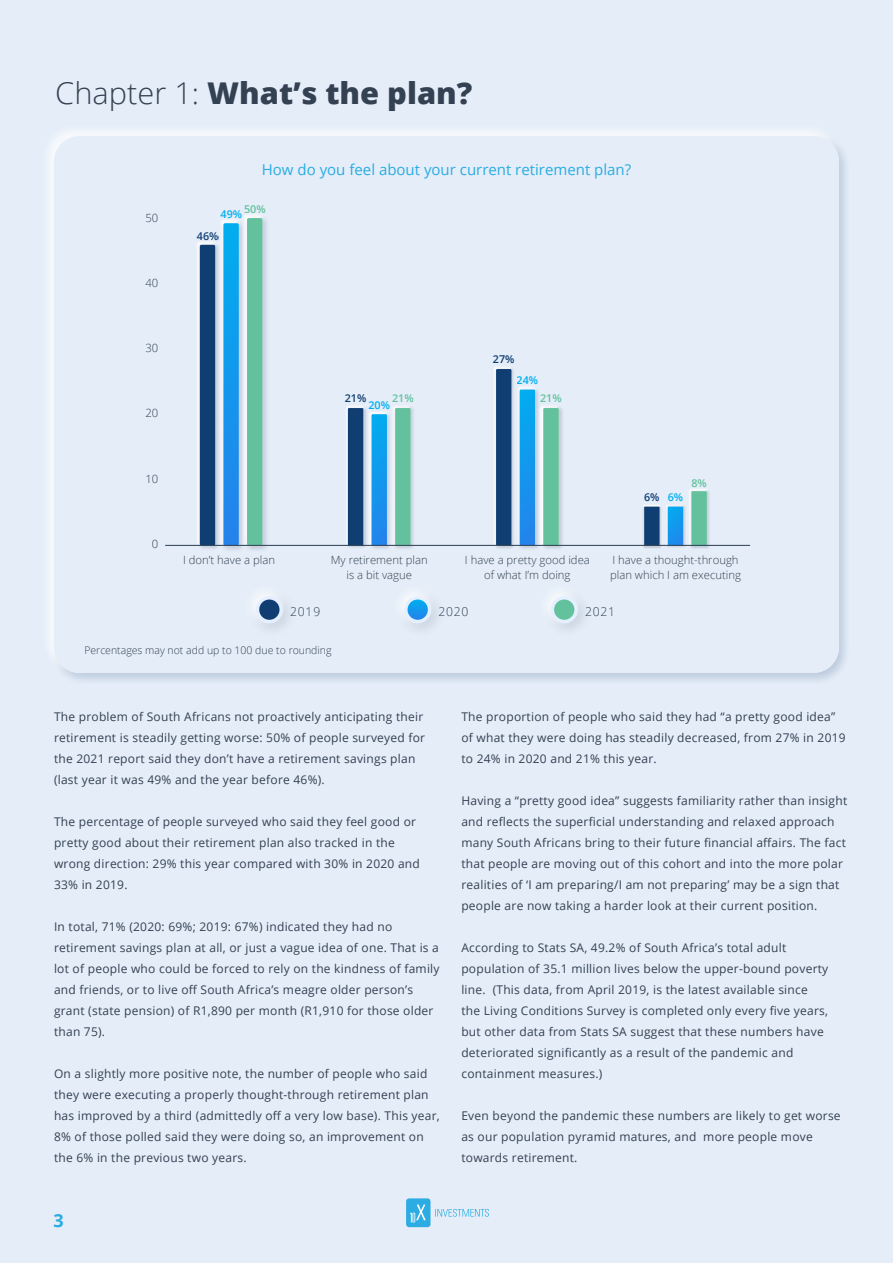
<style>
.page{position:relative;width:893px;height:1263px;background:#e4edf8}
.page>*{position:absolute;margin:0;border:0;box-sizing:border-box;transform-origin:0 0}
.t1{font:800 30px "Open Sans";color:#344152}
.t2{font:700 18px "Open Sans";color:#2aace2}
.t3{font:15px "Open Sans";color:#2aace2}
.t4{font:300 12.15px "Open Sans";letter-spacing:.06em;color:#304254}
.t5{font:12px/21px "Open Sans";letter-spacing:.02em;color:#344152}
.t6{font:300 11.25px/14.4px "Open Sans";color:#334152;text-align:center}
.t7{font:600 10.8px "Open Sans";color:#103e72}
.t8{font:600 10.8px "Open Sans";color:#63c29d}
.t9{font:600 10.8px "Open Sans";color:#00aeef}
.t10{font:300 10.5px "Open Sans";color:#344152}
.s1{font-weight:300}
.s2{color:#00aeef}
</style>
<div class="page">
<div style="left:50px;top:132px;width:801px;height:553px;background:#1a3f71;opacity:.2"></div>
<div style="left:40px;top:123px;width:802px;height:553px;background:#fff;opacity:.75"></div>
<div style="left:54px;top:136px;width:785px;height:537px;background:#e4edf8;border-radius:26px"></div>
<img style="left:252px;top:593px;width:37px;height:36px">
<div style="left:256px;top:596px;width:27px;height:27px;background:#e4efff;border-radius:50%"></div>
<div style="left:259px;top:599px;width:20px;height:21px;background:#103e72;border-radius:50%"></div>
<img style="left:547px;top:593px;width:37px;height:37px">
<div style="left:551px;top:596px;width:27px;height:27px;background:#e4efff;border-radius:50%"></div>
<div style="left:554px;top:599px;width:20px;height:21px;background:#63c29d;border-radius:50%"></div>
<img style="left:401px;top:593px;width:36px;height:37px">
<div style="left:404px;top:596px;width:27px;height:27px;background:#e4efff;border-radius:50%"></div>
<svg style="left:408px;top:599px;width:20px;height:21px"></svg>
<img style="left:197px;top:242px;width:19px;height:307px">
<div style="left:200px;top:245px;width:15px;height:301px;background:#103e72;border-radius:2px"></div>
<img style="left:219px;top:219px;width:22px;height:331px">
<svg style="left:223px;top:223px;width:16px;height:322px;background:#1a9aec"></svg>
<img style="left:240px;top:219px;width:3px;height:329px">
<img style="left:243px;top:215px;width:29px;height:335px">
<div style="left:247px;top:218px;width:15px;height:328px;background:#63c29d;border-radius:2px"></div>
<img style="left:346px;top:406px;width:20px;height:142px">
<div style="left:348px;top:408px;width:15px;height:138px;background:#103e72"></div>
<img style="left:368px;top:412px;width:22px;height:137px">
<svg style="left:372px;top:414px;width:15px;height:131px;background:#1397ec"></svg>
<img style="left:392px;top:406px;width:25px;height:143px">
<div style="left:395px;top:408px;width:16px;height:138px;background:#63c29d"></div>
<img style="left:493px;top:367px;width:22px;height:182px">
<div style="left:496px;top:369px;width:15px;height:177px;background:#103e72"></div>
<img style="left:517px;top:387px;width:22px;height:162px">
<svg style="left:520px;top:390px;width:15px;height:155px;background:#1297ec"></svg>
<img style="left:539px;top:406px;width:26px;height:143px">
<div style="left:543px;top:408px;width:16px;height:138px;background:#63c29d"></div>
<img style="left:643px;top:505px;width:19px;height:43px">
<div style="left:644px;top:507px;width:16px;height:39px;background:#103e72"></div>
<img style="left:666px;top:505px;width:21px;height:42px">
<svg style="left:668px;top:507px;width:15px;height:38px"></svg>
<img style="left:689px;top:489px;width:22px;height:59px">
<div style="left:691px;top:491px;width:16px;height:55px;background:#63c29d"></div>
<hr style="left:165px;top:545px;width:585px;height:1px;background:#304254">
<div style="left:406px;top:1198px;width:24px;height:29px;background:#2cace2;border-radius:3px"></div>
<svg style="left:410px;top:1204px;width:16px;height:18px"></svg>
<svg style="left:435px;top:1209px;width:54px;height:8px"></svg>
<h1 class="t1" style="left:55px;top:70px;width:419px"><span class="s1">Chapter 1:</span> What’s the plan?</h1>
<p class="t6" style="left:145px;top:210px;width:14px">50</p>
<p class="t6" style="left:145px;top:275px;width:14px">40</p>
<p class="t6" style="left:145px;top:341px;width:14px">30</p>
<p class="t6" style="left:145px;top:406px;width:14px">20</p>
<p class="t6" style="left:145px;top:471px;width:14px">10</p>
<p class="t6" style="left:152px;top:536px;width:8px">0</p>
<p class="t3" style="left:262px;top:159px;width:371px">How do you feel about your current retirement plan?</p>
<p class="t8" style="left:244px;top:202px;width:23px">50%</p>
<p class="t9" style="left:220px;top:207px;width:23px">49%</p>
<p class="t7" style="left:197px;top:228px;width:23px">46%</p>
<p class="t8" style="left:392px;top:391px;width:23px">21%</p>
<p class="t7" style="left:345px;top:391px;width:23px">21%</p>
<p class="t9" style="left:368px;top:397px;width:23px">20%</p>
<p class="t7" style="left:493px;top:352px;width:23px">27%</p>
<p class="t9" style="left:517px;top:373px;width:23px">24%</p>
<p class="t8" style="left:540px;top:391px;width:23px">21%</p>
<p class="t7" style="left:644px;top:490px;width:41px">6% <span class="s2">6%</span></p>
<p class="t8" style="left:691px;top:475px;width:17px">8%</p>
<p class="t6" style="left:183px;top:553px;width:93px">I don’t have a plan</p>
<p class="t6" style="left:331px;top:553px;width:98px">My retirement plan is a bit vague</p>
<p class="t6" style="left:465px;top:553px;width:126px">I have a pretty good idea of what I’m doing</p>
<p class="t6" style="left:610px;top:553px;width:132px;text-align:left">I have a thought-through plan which I am executing</p>
<p class="t4" style="left:290px;top:603px;width:31px">2019</p>
<p class="t4" style="left:439px;top:603px;width:31px">2020</p>
<p class="t4" style="left:585px;top:603px;width:31px">2021</p>
<p class="t10" style="left:84px;top:643px;width:249px">Percentages may not add up to 100 due to rounding</p>
<p class="t5" style="left:54px;top:706px;width:373px">The problem of South Africans not proactively anticipating their retirement is steadily getting worse: 50% of people surveyed for the 2021 report said they don’t have a retirement savings plan (last year it was 49% and the year before 46%).</p>
<p class="t5" style="left:54px;top:811px;width:367px">The percentage of people surveyed who said they feel good or pretty good about their retirement plan also tracked in the wrong direction: 29% this year compared with 30% in 2020 and 33% in 2019.</p>
<p class="t5" style="left:54px;top:916px;width:387px">In total, 71% (2020: 69%; 2019: 67%) indicated they had no retirement savings plan at all, or just a vague idea of one. That is a lot of people who could be forced to rely on the kindness of family and friends, or to live off South Africa’s meagre older person’s grant (state pension) of R1,890 per month (R1,910 for those older than 75).</p>
<p class="t5" style="left:54px;top:1063px;width:387px">On a slightly more positive note, the number of people who said they were executing a properly thought-through retirement plan has improved by a third (admittedly off a very low base). This year, 8% of those polled said they were doing so, an improvement on the 6% in the previous two years.</p>
<h2 class="t2" style="left:54px;top:1208px;width:12px">3</h2>
<p class="t5" style="left:461px;top:706px;width:386px">The proportion of people who said they had “a pretty good idea” of what they were doing has steadily decreased, from 27% in 2019 to 24% in 2020 and 21% this year.</p>
<p class="t5" style="left:461px;top:790px;width:387px">Having a “pretty good idea” suggests familiarity rather than insight and reflects the superficial understanding and relaxed approach many South Africans bring to their future financial affairs. The fact that people are moving out of this cohort and into the more polar realities of ‘I am preparing/I am not preparing’ may be a sign that people are now taking a harder look at their current position.</p>
<p class="t5" style="left:461px;top:937px;width:368px">According to Stats SA, 49.2% of South Africa’s total adult population of 35.1 million lives below the upper-bound poverty line. (This data, from April 2019, is the latest available since the Living Conditions Survey is completed only every five years, but other data from Stats SA suggest that these numbers have deteriorated significantly as a result of the pandemic and containment measures.)</p>
<p class="t5" style="left:461px;top:1105px;width:381px">Even beyond the pandemic these numbers are likely to get worse as our population pyramid matures, and more people move towards retirement.</p>
</div>
